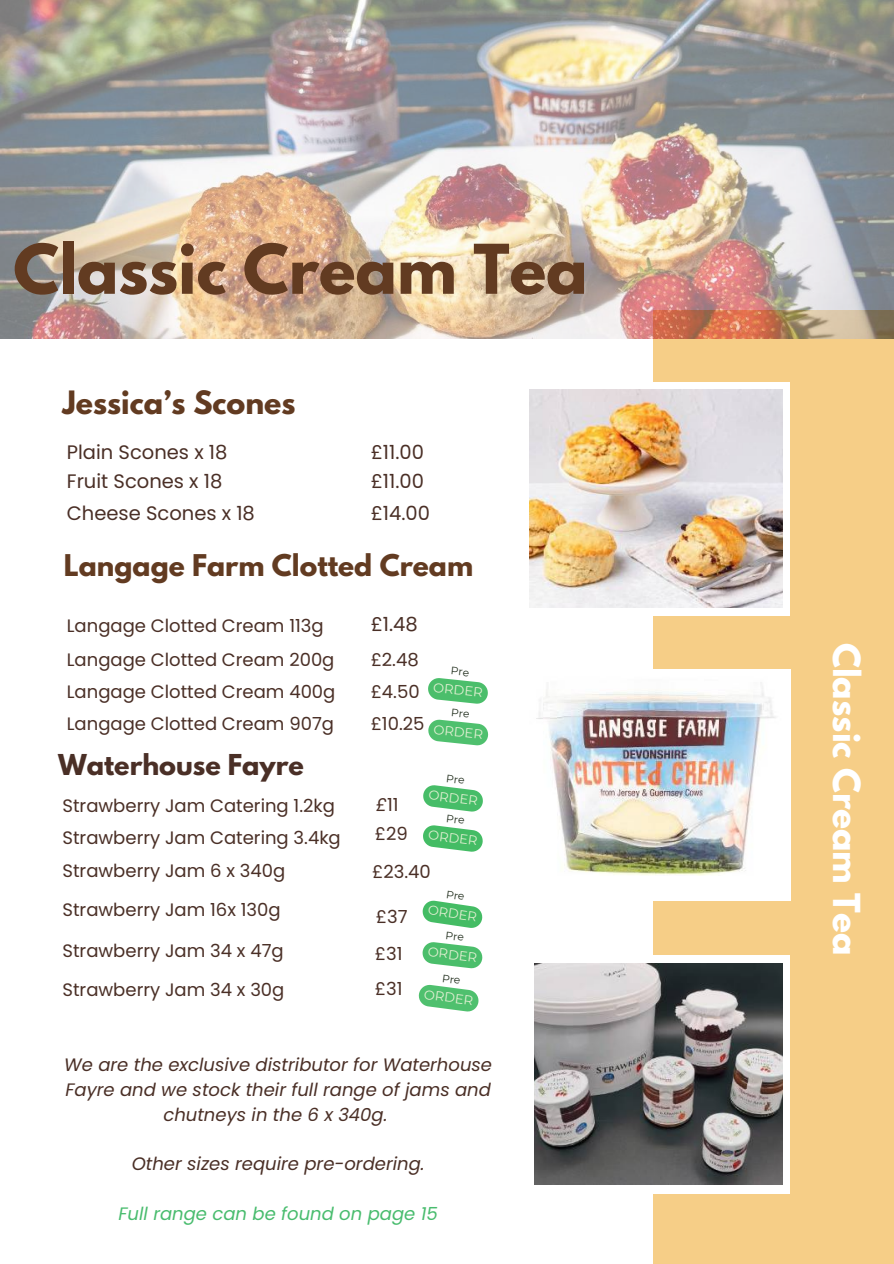
<style>
.page{position:relative;width:894px;height:1264px;background:#fff}
.page>*{position:absolute;margin:0;border:0;box-sizing:border-box;transform-origin:0 0}
.t1{font:700 60.6px "League Spartan";color:#623b21}
.t2{font:700 33px "League Spartan";color:#fff}
.t3{font:700 28.5px "League Spartan";color:#623b21}
.t4{font:700 26.55px "League Spartan";color:#623b21}
.t5{font:700 25.5px "League Spartan";color:#4a2f26}
.t6{font:19.5px "Poppins";color:#4a2f26}
.t7{font:18px/39.2px "Poppins";color:#4a2f26}
.t8{font:italic 18px/24.8px "Poppins";color:#4a2f26;text-align:center}
.t9{font:italic 18px "Poppins";color:#49bc6e}
.t10{font:13.05px "Montserrat";color:#e1efd0}
.s1{font-style:italic}
</style>
<div class="page">
<div style="left:653px;top:310px;width:240px;height:953px;background:#f6ce87"></div>
<img style="left:0;top:0;width:893px;height:338px">
<div style="left:522px;top:382px;width:267px;height:234px;background:#fff"></div>
<div style="left:522px;top:669px;width:268px;height:231px;background:#fff"></div>
<img style="left:529px;top:390px;width:253px;height:217px">
<img style="left:536px;top:682px;width:240px;height:193px">
<div style="left:522px;top:955px;width:268px;height:238px;background:#fff"></div>
<img style="left:534px;top:963px;width:248px;height:221px">
<svg style="left:428px;top:678px;width:60px;height:68px"></svg>
<svg style="left:423px;top:785px;width:60px;height:67px"></svg>
<svg style="left:422px;top:900px;width:61px;height:68px"></svg>
<svg style="left:418px;top:984px;width:61px;height:28px"></svg>
<h1 class="t1" style="left:13px;top:222px;width:575px">Classic Cream Tea</h1>
<h3 class="t3" style="left:62px;top:380px;width:234px">Jessica’s Scones</h3>
<p class="t6" style="left:67px;top:441px;width:162px">Plain Scones x 18</p>
<p class="t6" style="left:67px;top:470px;width:157px">Fruit Scones x 18</p>
<p class="t6" style="left:370px;top:441px;width:55px">£11.00</p>
<p class="t6" style="left:370px;top:470px;width:55px">£11.00</p>
<p class="t6" style="left:67px;top:501px;width:189px">Cheese Scones x 18</p>
<p class="t6" style="left:370px;top:501px;width:61px">£14.00</p>
<h3 class="t4" style="left:64px;top:544px;width:411px">Langage Farm Clotted Cream</h3>
<p class="t7" style="left:67px;top:606px;width:258px">Langage Clotted Cream 113g</p>
<p class="t6" style="left:370px;top:613px;width:48px">£1.48</p>
<p class="t7" style="left:67px;top:640px;width:269px">Langage Clotted Cream 200g</p>
<p class="t7" style="left:370px;top:640px;width:49px">£2.48</p>
<p class="t7" style="left:67px;top:675px;width:270px;line-height:32px">Langage Clotted Cream 400g<br>Langage Clotted Cream 907g</p>
<p class="t7" style="left:370px;top:672px;width:50px">£4.50</p>
<p class="t7" style="left:370px;top:704px;width:55px">£10.25</p>
<p class="t10" style="left:434px;top:678px;width:51px;rotate:6deg">ORDER</p>
<p class="t10" style="left:434px;top:720px;width:51px;rotate:6deg">ORDER</p>
<h3 class="t5" style="left:58px;top:744px;width:247px">Waterhouse Fayre</h3>
<p class="t7" style="left:62px;top:786px;width:274px">Strawberry Jam Catering 1.2kg</p>
<p class="t7" style="left:376px;top:785px;width:24px"><span class="s1">£</span>11</p>
<p class="t7" style="left:62px;top:817px;width:280px">Strawberry Jam Catering 3.4kg</p>
<p class="t7" style="left:375px;top:814px;width:34px">£29</p>
<p class="t10" style="left:429px;top:785px;width:51px;rotate:7deg">ORDER</p>
<p class="t10" style="left:429px;top:825px;width:51px;rotate:7deg">ORDER</p>
<p class="t7" style="left:62px;top:851px;width:224px">Strawberry Jam 6 x 340g<br>Strawberry Jam 16x 130g</p>
<p class="t7" style="left:62px;top:930px;width:222px">Strawberry Jam 34 x 47g</p>
<p class="t7" style="left:62px;top:969px;width:223px">Strawberry Jam 34 x 30g</p>
<p class="t7" style="left:372px;top:852px;width:60px">£23.40</p>
<p class="t7" style="left:376px;top:897px;width:33px">£37</p>
<p class="t7" style="left:375px;top:936px;width:29px;line-height:35px">£31 £31</p>
<p class="t10" style="left:429px;top:901px;width:51px;rotate:8deg">ORDER</p>
<p class="t10" style="left:429px;top:942px;width:51px;rotate:7deg">ORDER</p>
<p class="t10" style="left:425px;top:985px;width:51px;rotate:7deg">ORDER</p>
<p class="t8" style="left:64px;top:1052px;width:429px">We are the exclusive distributor for Waterhouse<br>Fayre and we stock their full range of jams and chutneys in the 6 x 340g.</p>
<p class="t8" style="left:132px;top:1151px;width:294px">Other sizes require pre-ordering.</p>
<p class="t9" style="left:118px;top:1202px;width:321px">Full range can be found on page 15</p>
<h2 class="t2" style="left:872px;top:643px;width:314px;rotate:90deg">Classic Cream Tea</h2>
</div>
